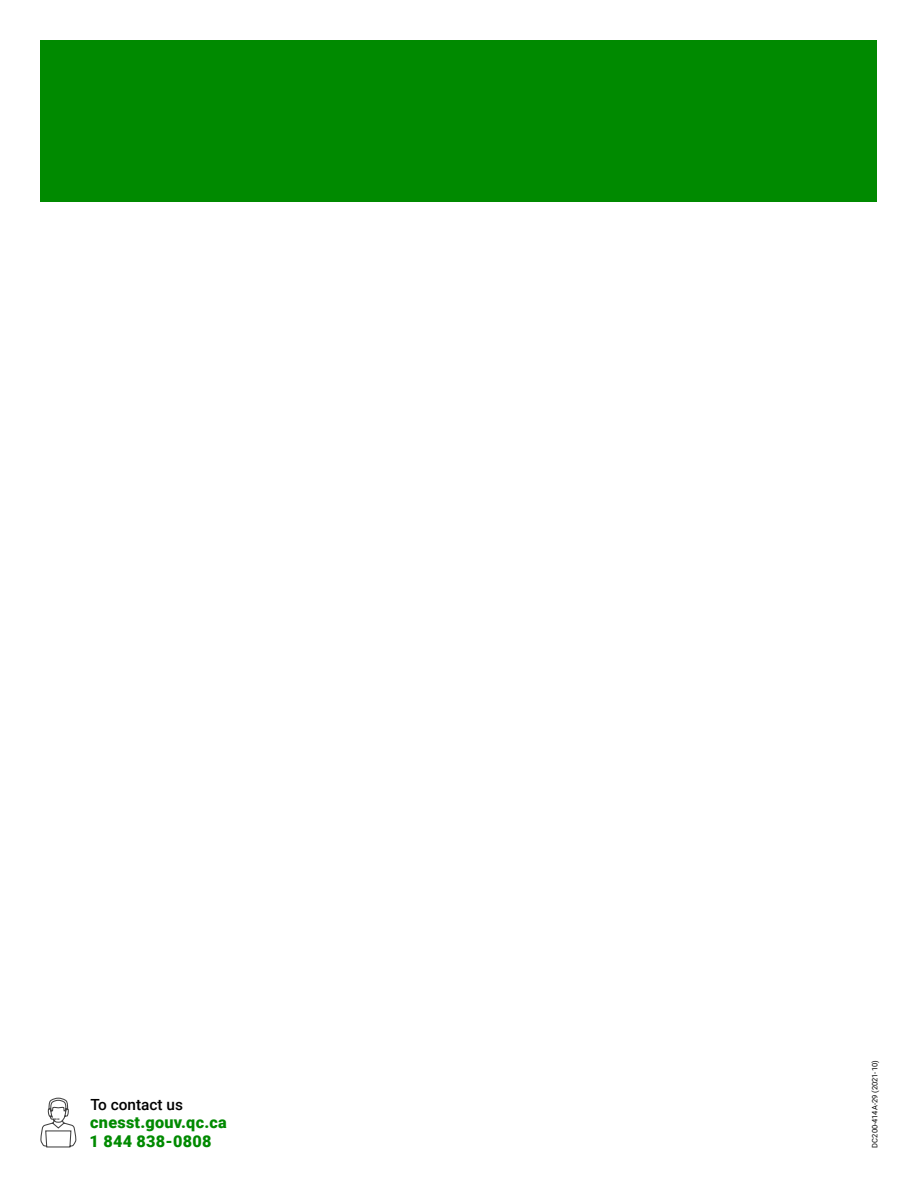
<style>
.page{position:relative;width:918px;height:1188px;background:#fff}
.page>*{position:absolute;margin:0;border:0;box-sizing:border-box;transform-origin:0 0}
.t1{font:900 16.2px "Roboto";letter-spacing:.015em;color:#008a00}
.t2{font:500 15.3px "Roboto";color:#000}
.t3{font:7.5px "Roboto";color:#000}
</style>
<div class="page">
<div style="left:40px;top:40px;width:838px;height:162px;background:#008a00"></div>
<svg style="left:40px;top:1098px;width:37px;height:50px"></svg>
<p class="t2" style="left:90px;top:1094px;width:94px">To contact us</p>
<p class="t1" style="left:90px;top:1111px;width:138px">cnesst.gouv.qc.ca</p>
<p class="t1" style="left:89px;top:1130px;width:123px">1 844 838-0808</p>
<p class="t3" style="left:870px;top:1148px;width:89px;rotate:-90deg">DC200-414A-29 (2021-10)</p>
</div>
